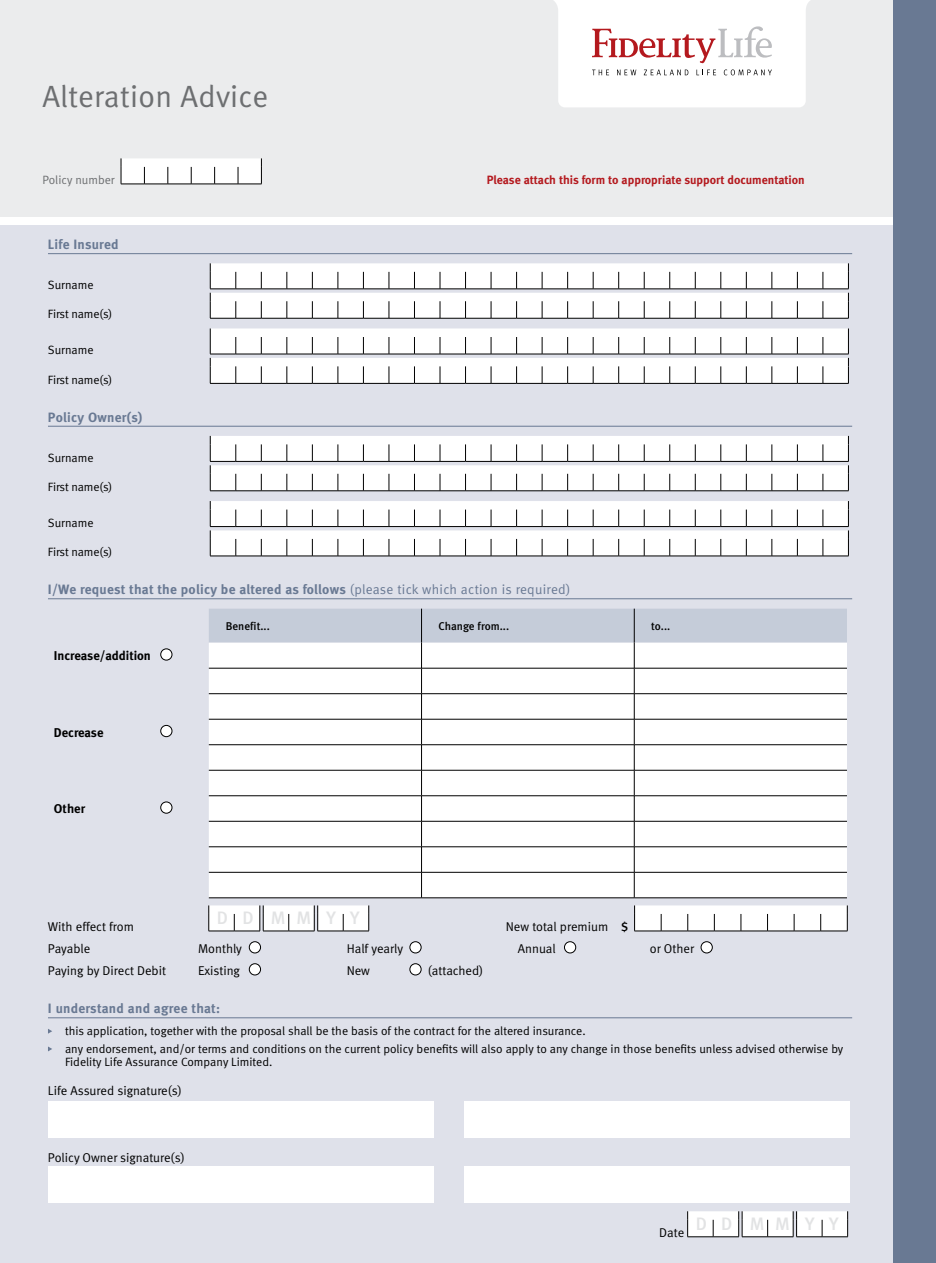
<style>
.page{position:relative;width:936px;height:1263px;background:#fff}
.page>*{position:absolute;margin:0;border:0;box-sizing:border-box;transform-origin:0 0}
.t1{font:30.75px "Meta Normal LF";letter-spacing:.01em;color:#6d6f71}
.t2{font:18px "Meta Medium LF";letter-spacing:.8em;color:#e2e3e4}
.t3{font:13.5px "Meta Bold LF";letter-spacing:.02em;color:#697993}
.t4{font:12.75px "Meta Normal LF";color:#000}
.t5{font:12.75px "Meta Bold LF";color:#000}
.t6{font:12px/17.7px "Meta Normal LF";color:#000}
.t7{font:12px "Meta Bold LF";color:#b4191e}
.t8{font:12px "Meta Normal LF";color:#6d6f71}
.t9{font:11.25px "Meta Medium LF";color:#000}
.s1{font-family:"Meta Normal LF"}
.s2{font-family:"Meta Medium LF";font-size:12px}
</style>
<div class="page">
<div style="left:0;top:0;width:906px;height:216px;background:#ebeced"></div>
<svg style="left:554px;top:0;width:256px;height:107px;background:#f8f2f2"></svg>
<div style="left:0;top:225px;width:906px;height:1038px;background:#dfe1ea"></div>
<hr style="left:48px;top:253px;width:804px;height:1px;background:#697993">
<hr style="left:48px;top:426px;width:804px;height:1px;background:#697993">
<hr style="left:48px;top:598px;width:804px;height:1px;background:#697993">
<hr style="left:48px;top:1017px;width:804px;height:1px;background:#697993">
<svg style="left:210px;top:263px;width:639px;height:56px;background:#ededee"></svg>
<svg style="left:210px;top:328px;width:639px;height:56px;background:#ededee"></svg>
<svg style="left:210px;top:436px;width:639px;height:55px;background:#eeeeef"></svg>
<svg style="left:210px;top:501px;width:639px;height:56px;background:#ededee"></svg>
<svg style="left:209px;top:609px;width:637px;height:288px;background:#eff0f2"></svg>
<hr style="left:209px;top:897px;width:212px;height:1px;background:#000">
<hr style="left:421px;top:897px;width:213px;height:1px;background:#000">
<hr style="left:634px;top:897px;width:212px;height:1px;background:#000">
<hr style="left:421px;top:609px;width:1px;height:34px;background:#000">
<hr style="left:634px;top:609px;width:1px;height:34px;background:#000">
<div style="left:161px;top:649px;width:11px;height:11px;background:#fff;border-radius:50%"></div>
<div style="left:160px;top:649px;width:12px;height:11px;border:1px solid #000;border-radius:50%"></div>
<div style="left:161px;top:725px;width:11px;height:12px;background:#fff;border-radius:50%"></div>
<div style="left:160px;top:725px;width:12px;height:12px;border:1px solid #000;border-radius:50%"></div>
<div style="left:161px;top:802px;width:11px;height:11px;background:#fff;border-radius:50%"></div>
<div style="left:160px;top:802px;width:12px;height:11px;border:1px solid #000;border-radius:50%"></div>
<svg style="left:208px;top:905px;width:161px;height:27px;background:#e8e8e9"></svg>
<svg style="left:634px;top:905px;width:214px;height:27px;background:#ededed"></svg>
<div style="left:249px;top:942px;width:11px;height:11px;background:#fff;border-radius:50%"></div>
<div style="left:249px;top:941px;width:12px;height:12px;border:1px solid #000;border-radius:50%"></div>
<div style="left:410px;top:942px;width:11px;height:11px;background:#fff;border-radius:50%"></div>
<div style="left:409px;top:941px;width:12px;height:12px;border:1px solid #000;border-radius:50%"></div>
<div style="left:564px;top:942px;width:11px;height:11px;background:#fff;border-radius:50%"></div>
<div style="left:564px;top:941px;width:12px;height:12px;border:1px solid #000;border-radius:50%"></div>
<div style="left:701px;top:942px;width:11px;height:11px;background:#fff;border-radius:50%"></div>
<div style="left:700px;top:941px;width:12px;height:12px;border:1px solid #000;border-radius:50%"></div>
<div style="left:249px;top:964px;width:11px;height:11px;background:#fff;border-radius:50%"></div>
<div style="left:249px;top:963px;width:12px;height:12px;border:1px solid #000;border-radius:50%"></div>
<div style="left:410px;top:964px;width:11px;height:11px;background:#fff;border-radius:50%"></div>
<div style="left:409px;top:963px;width:12px;height:12px;border:1px solid #000;border-radius:50%"></div>
<svg style="left:48px;top:1029px;width:4px;height:5px"></svg>
<svg style="left:48px;top:1046px;width:4px;height:5px"></svg>
<div style="left:48px;top:1101px;width:386px;height:37px;background:#fff"></div>
<div style="left:463px;top:1101px;width:386px;height:37px;background:#fff"></div>
<div style="left:48px;top:1165px;width:386px;height:37px;background:#fff"></div>
<div style="left:463px;top:1165px;width:386px;height:37px;background:#fff"></div>
<svg style="left:687px;top:1211px;width:161px;height:26px;background:#ebebeb"></svg>
<div style="left:893px;top:0;width:42px;height:1263px;background:#697993"></div>
<svg style="left:121px;top:158px;width:141px;height:27px;background:#ececec"></svg>
<h1 class="t1" style="left:43px;top:79px;width:227px">Alteration Advice</h1>
<p class="t8" style="left:43px;top:173px;width:74px">Policy number</p>
<p class="t7" style="left:487px;top:173px;width:319px">Please attach this form to appropriate support documentation</p>
<p class="t3" style="left:48px;top:236px;width:72px">Life Insured</p>
<p class="t6" style="left:48px;top:276px;width:47px">Surname</p>
<p class="t6" style="left:48px;top:305px;width:66px">First name(s)</p>
<p class="t6" style="left:48px;top:341px;width:47px">Surname</p>
<p class="t6" style="left:48px;top:370px;width:66px">First name(s)</p>
<p class="t3" style="left:48px;top:409px;width:96px">Policy Owner(s)</p>
<p class="t6" style="left:48px;top:448px;width:47px">Surname</p>
<p class="t6" style="left:48px;top:478px;width:66px">First name(s)</p>
<p class="t6" style="left:48px;top:514px;width:47px">Surname</p>
<p class="t6" style="left:48px;top:543px;width:66px">First name(s)</p>
<p class="t3" style="left:48px;top:581px;width:524px">I/We request that the policy be altered as follows <span class="s1">(please tick which action is required)</span></p>
<p class="t9" style="left:226px;top:620px;width:45px">Benefit...</p>
<p class="t9" style="left:438px;top:620px;width:72px">Change from...</p>
<p class="t9" style="left:651px;top:620px;width:21px">to...</p>
<p class="t5" style="left:54px;top:648px;width:98px">Increase/addition</p>
<p class="t5" style="left:54px;top:725px;width:51px">Decrease</p>
<p class="t5" style="left:54px;top:801px;width:33px">Other</p>
<p class="t4" style="left:48px;top:919px;width:87px">With effect from</p>
<h2 class="t2" style="left:217px;top:907px;width:144px">DD MMYY</h2>
<p class="t4" style="left:505px;top:919px;width:124px">New total premium <span class="s2">$</span></p>
<p class="t4" style="left:48px;top:941px;width:44px">Payable</p>
<p class="t4" style="left:198px;top:941px;width:45px">Monthly</p>
<p class="t4" style="left:346px;top:941px;width:58px">Half yearly</p>
<p class="t4" style="left:517px;top:941px;width:40px">Annual</p>
<p class="t4" style="left:649px;top:941px;width:46px">or Other</p>
<p class="t4" style="left:48px;top:963px;width:119px">Paying by Direct Debit</p>
<p class="t4" style="left:198px;top:963px;width:43px">Existing</p>
<p class="t4" style="left:346px;top:963px;width:25px">New</p>
<p class="t4" style="left:428px;top:963px;width:57px">(attached)</p>
<p class="t3" style="left:48px;top:1000px;width:174px">I understand and agree that:</p>
<p class="t6" style="left:65px;top:1022px;width:779px">this application, together with the proposal shall be the basis of the contract for the altered insurance.<br>any endorsement, and/or terms and conditions on the current policy benefits will also apply to any change in those benefits unless advised otherwise by</p>
<p class="t6" style="left:65px;top:1053px;width:209px">Fidelity Life Assurance Company Limited.</p>
<p class="t4" style="left:48px;top:1083px;width:135px">Life Assured signature(s)</p>
<p class="t4" style="left:48px;top:1150px;width:138px">Policy Owner signature(s)</p>
<h2 class="t2" style="left:659px;top:1213px;width:180px"><sub>Date</sub>DD MMYY</h2>
</div>
